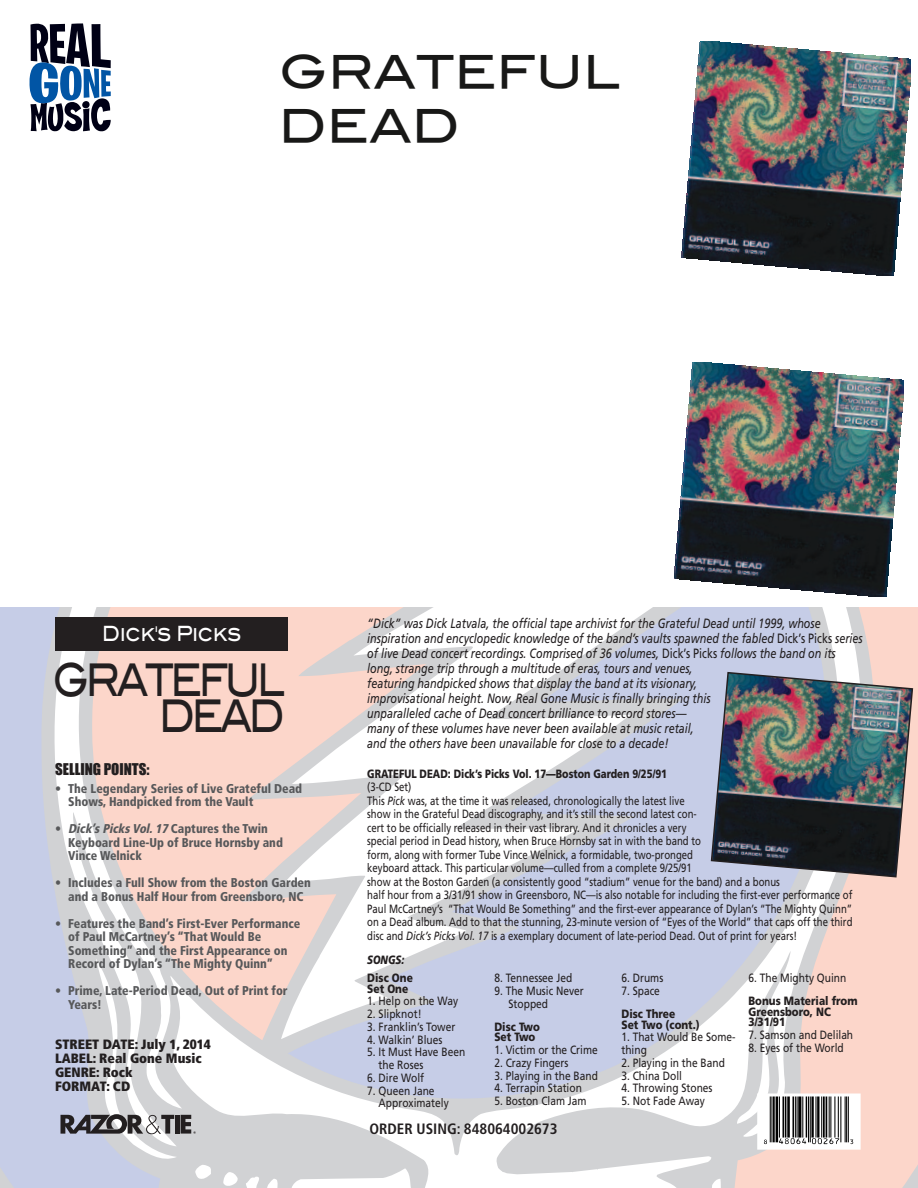
<style>
.page{position:relative;width:918px;height:1188px;background:#fff}
.page>*{position:absolute;margin:0;border:0;box-sizing:border-box;transform-origin:0 0}
.t1{font:45px/36px "Blair Md ITCTT Medium";letter-spacing:-.1em;color:#231f20;text-align:right;scale:.75 1}
.t2{font:500 45px/54px "Blair Md ITCTT";color:#181817}
.t3{font:21px "Blair Md ITCTT Medium";color:#fff;scale:.8 1}
.t4{font:700 condensed 15px "Frutiger";color:#231f20}
.t5{font:15px "Impact";color:#231f20}
.t6{font:italic 13.5px/15px "Frutiger";color:#231f20;scale:.8 1}
.t7{font:900 condensed 13.5px/14.2px "Frutiger";color:#231f20}
.t8{font:900 condensed 12.75px/13.5px "Frutiger";color:#57585a;scale:.95 1}
.t9{font:12px/13.5px "Frutiger";color:#231f20;scale:.8 1}
.t10{font:12px/12.8px "Frutiger";color:#231f20;scale:.85 1}
.t11{font:900 12px/10.5px "Frutiger";color:#231f20;scale:.85 1}
.t12{font:900 12px "Frutiger";color:#231f20;scale:.8 1}
.t13{font:italic 900 12px "Frutiger";color:#231f20;scale:.8 1}
.s1{font-style:italic}
.s2{font-style:normal}
</style>
<div class="page">
<svg style="left:360px;top:1109px;width:202px;height:79px"></svg>
<svg style="left:0;top:607px;width:360px;height:581px;background:#e5d7d8"></svg>
<svg style="left:562px;top:607px;width:356px;height:581px;background:#f1d9d2"></svg>
<svg style="left:288px;top:607px;width:543px;height:502px;fill:#c6cde7"></svg>
<svg style="left:281px;top:607px;width:374px;height:432px"></svg>
<svg style="left:223px;top:1172px;width:15px;height:15px"></svg>
<svg style="left:246px;top:1176px;width:13px;height:12px"></svg>
<svg style="left:267px;top:1179px;width:11px;height:9px"></svg>
<svg style="left:703px;top:1179px;width:19px;height:9px"></svg>
<svg style="left:60px;top:958px;width:152px;height:222px"></svg>
<svg style="left:29px;top:23px;width:82px;height:109px"></svg>
<div style="left:55px;top:617px;width:233px;height:33px;background:#231f20"></div>
<img style="left:710px;top:671px;width:204px;height:207px">
<svg style="left:762px;top:1098px;width:94px;height:48px"></svg>
<hr style="left:770px;top:1096px;width:1px;height:46px;background:#000">
<hr style="left:772px;top:1096px;width:1px;height:46px;background:#000">
<hr style="left:773px;top:1096px;width:2px;height:46px;background:#000">
<hr style="left:776px;top:1096px;width:2px;height:46px;background:#000">
<hr style="left:779px;top:1096px;width:1px;height:42px;background:#000">
<hr style="left:783px;top:1096px;width:1px;height:42px;background:#000">
<hr style="left:785px;top:1096px;width:1px;height:42px;background:#000">
<hr style="left:787px;top:1096px;width:3px;height:42px;background:#000">
<hr style="left:793px;top:1096px;width:1px;height:42px;background:#000">
<hr style="left:795px;top:1096px;width:1px;height:42px;background:#000">
<hr style="left:797px;top:1096px;width:1px;height:42px;background:#000">
<hr style="left:798px;top:1096px;width:3px;height:42px;background:#000">
<hr style="left:802px;top:1096px;width:1px;height:42px;background:#000">
<hr style="left:806px;top:1096px;width:1px;height:42px;background:#000">
<hr style="left:808px;top:1096px;width:1px;height:46px;background:#000">
<hr style="left:810px;top:1096px;width:1px;height:46px;background:#000">
<hr style="left:811px;top:1096px;width:3px;height:42px;background:#000">
<hr style="left:816px;top:1096px;width:1px;height:42px;background:#000">
<hr style="left:817px;top:1096px;width:2px;height:42px;background:#000">
<hr style="left:821px;top:1096px;width:1px;height:42px;background:#000">
<hr style="left:823px;top:1096px;width:2px;height:42px;background:#000">
<hr style="left:826px;top:1096px;width:1px;height:42px;background:#000">
<hr style="left:829px;top:1096px;width:1px;height:42px;background:#000">
<hr style="left:831px;top:1096px;width:1px;height:42px;background:#000">
<hr style="left:835px;top:1096px;width:1px;height:42px;background:#000">
<hr style="left:838px;top:1096px;width:1px;height:42px;background:#000">
<hr style="left:841px;top:1096px;width:1px;height:46px;background:#000">
<hr style="left:845px;top:1096px;width:1px;height:46px;background:#000">
<hr style="left:846px;top:1096px;width:1px;height:46px;background:#000">
<hr style="left:848px;top:1096px;width:1px;height:46px;background:#000">
<svg style="left:764px;top:1140px;width:3px;height:4px"></svg>
<svg style="left:779px;top:1138px;width:27px;height:6px"></svg>
<svg style="left:812px;top:1138px;width:27px;height:6px"></svg>
<svg style="left:850px;top:1140px;width:3px;height:4px"></svg>
<div style="left:757px;top:1094px;width:104px;height:56px;border:3px solid #fff"></div>
<img style="left:682px;top:41px;width:229px;height:235px">
<img style="left:674px;top:362px;width:230px;height:235px">
<h1 class="t2" style="left:279px;top:44px;width:343px">GRATEFUL<br>DEAD</h1>
<h2 class="t3" style="left:102px;top:617px;width:175px">Dick's Picks</h2>
<h1 class="t1" style="left:52px;top:657px;width:311px">GRATEFUL<br>DEAD</h1>
<p class="t5" style="left:55px;top:760px;width:96px">SELLING POINTS:</p>
<p class="t8" style="left:68px;top:782px;width:248px;text-indent:-13px">• The Legendary Series of Live Grateful Dead<br>Shows, Handpicked from the Vault</p>
<p class="t8" style="left:68px;top:822px;width:228px;text-indent:-13px">• <span class="s1">Dick’sPicksVol.17</span>Captures the Twin<br>Keyboard Line-Up of Bruce Hornsby and<br>Vince Welnick</p>
<p class="t8" style="left:55px;top:876px;width:271px;text-align:center">• Includes a Full Show from the Boston Garden and a Bonus Half Hour from Greensboro, NC</p>
<p class="t8" style="left:68px;top:917px;width:246px;text-indent:-13px">• Features the Band’s First-Ever Performance of Paul McCartney’s “That Would Be Something” and the First Appearance on Record of Dylan’s “The Mighty Quinn”</p>
<p class="t8" style="left:68px;top:984px;width:233px;text-indent:-13px">• Prime, Late-Period Dead, Out of Print for<br>Years!</p>
<p class="t7" style="left:55px;top:1037px;width:157px">STREET DATE: July 1, 2014<br>LABEL: Real Gone Music<br>GENRE: Rock<br>FORMAT: CD</p>
<p class="t6" style="left:367px;top:616px;width:621px">“Dick” was Dick Latvala, the official tape archivist for the Grateful Dead until 1999, whose inspiration and encyclopedic knowledge of the band’s vaults spawned the fabled <span class="s2">Dick’s Picks</span> series of live Dead concert recordings. Comprised of 36 volumes, <span class="s2">Dick’s Picks</span> follows the band on its long, strange trip through a multitude of eras, tours and venues,<br>featuring handpicked shows that display the band at its visionary,<br>improvisational height. Now, Real Gone Music is finally bringing this<br>unparalleled cache of Dead concert brilliance to record stores—<br>many of these volumes have never been available at music retail,<br>and the others have been unavailable for close to a decade!</p>
<p class="t12" style="left:367px;top:767px;width:376px">GRATEFUL DEAD: Dick’s Picks Vol. 17—Boston Garden 9/25/91</p>
<p class="t9" style="left:367px;top:780px;width:608px">(3-CD Set)<br>This <span class="s1">Pick</span> was, at the time it was released, chronologically the latest live<br>show in the Grateful Dead discography, and it’s still the second latest con-<br>cert to be officially released in their vast library. And it chronicles a very<br>special period in Dead history, when Bruce Hornsby sat in with the band to<br>form, along with former Tube Vince Welnick, a formidable, two-pronged<br>keyboard attack. This particular volume—culled from a complete 9/25/91<br>show at the Boston Garden (a consistently good “stadium” venue for the band) and a bonus<br>half hour from a 3/31/91 show in Greensboro, NC—is also notable for including the first-ever performance of Paul McCartney’s “That Would Be Something” and the first-ever appearance of Dylan’s “The Mighty Quinn” on a Dead album. Add to that the stunning, 23-minute version of “Eyes of the World” that caps off the third disc and <span class="s1">Dick’s Picks Vol. 17</span> is a exemplary document of late-period Dead. Out of print for years!</p>
<p class="t13" style="left:367px;top:953px;width:48px">SONGS:</p>
<p class="t11" style="left:367px;top:972px;width:55px">Disc One<br>Set One</p>
<p class="t10" style="left:367px;top:995px;width:108px">1. Help on the Way</p>
<p class="t10" style="left:367px;top:1007px;width:65px">2. Slipknot!</p>
<p class="t10" style="left:367px;top:1020px;width:105px">3. Franklin’s Tower</p>
<p class="t10" style="left:367px;top:1033px;width:90px">4. Walkin’ Blues</p>
<p class="t10" style="left:379px;top:1046px;width:103px;text-indent:-11px">5. It Must Have Been the Roses</p>
<p class="t10" style="left:367px;top:1071px;width:68px">6. Dire Wolf</p>
<p class="t10" style="left:379px;top:1084px;width:84px;text-indent:-11px">7. Queen Jane<br>Approximately</p>
<p class="t10" style="left:494px;top:971px;width:93px">8. Tennessee Jed</p>
<p class="t10" style="left:509px;top:984px;width:90px;text-indent:-14px">9. The Music Never<br>Stopped</p>
<p class="t11" style="left:494px;top:1021px;width:55px">Disc Two<br>Set Two</p>
<p class="t10" style="left:494px;top:1043px;width:123px">1. Victim or the Crime</p>
<p class="t10" style="left:494px;top:1056px;width:89px">2. Crazy Fingers</p>
<p class="t10" style="left:494px;top:1069px;width:123px">3. Playing in the Band</p>
<p class="t10" style="left:494px;top:1082px;width:104px">4. Terrapin Station</p>
<p class="t10" style="left:494px;top:1094px;width:110px">5. Boston Clam Jam</p>
<p class="t4" style="left:369px;top:1120px;width:190px">ORDER USING: 848064002673</p>
<p class="t10" style="left:621px;top:971px;width:51px">6. Drums</p>
<p class="t10" style="left:621px;top:984px;width:47px">7. Space</p>
<p class="t11" style="left:621px;top:1008px;width:94px">Disc Three<br>Set Two (cont.)</p>
<p class="t10" style="left:621px;top:1031px;width:136px">1. That Would Be Some&shy;thing</p>
<p class="t10" style="left:621px;top:1056px;width:123px">2. Playing in the Band</p>
<p class="t10" style="left:621px;top:1069px;width:73px">3. China Doll</p>
<p class="t10" style="left:621px;top:1082px;width:109px">4. Throwing Stones</p>
<p class="t10" style="left:621px;top:1094px;width:100px">5. Not Fade Away</p>
<p class="t10" style="left:749px;top:971px;width:117px">6. The Mighty Quinn</p>
<p class="t11" style="left:749px;top:996px;width:130px">Bonus Material from<br>Greensboro, NC<br>3/31/91</p>
<p class="t10" style="left:749px;top:1028px;width:125px">7. Samson and Delilah</p>
<p class="t10" style="left:749px;top:1041px;width:114px">8. Eyes of the World</p>
</div>
